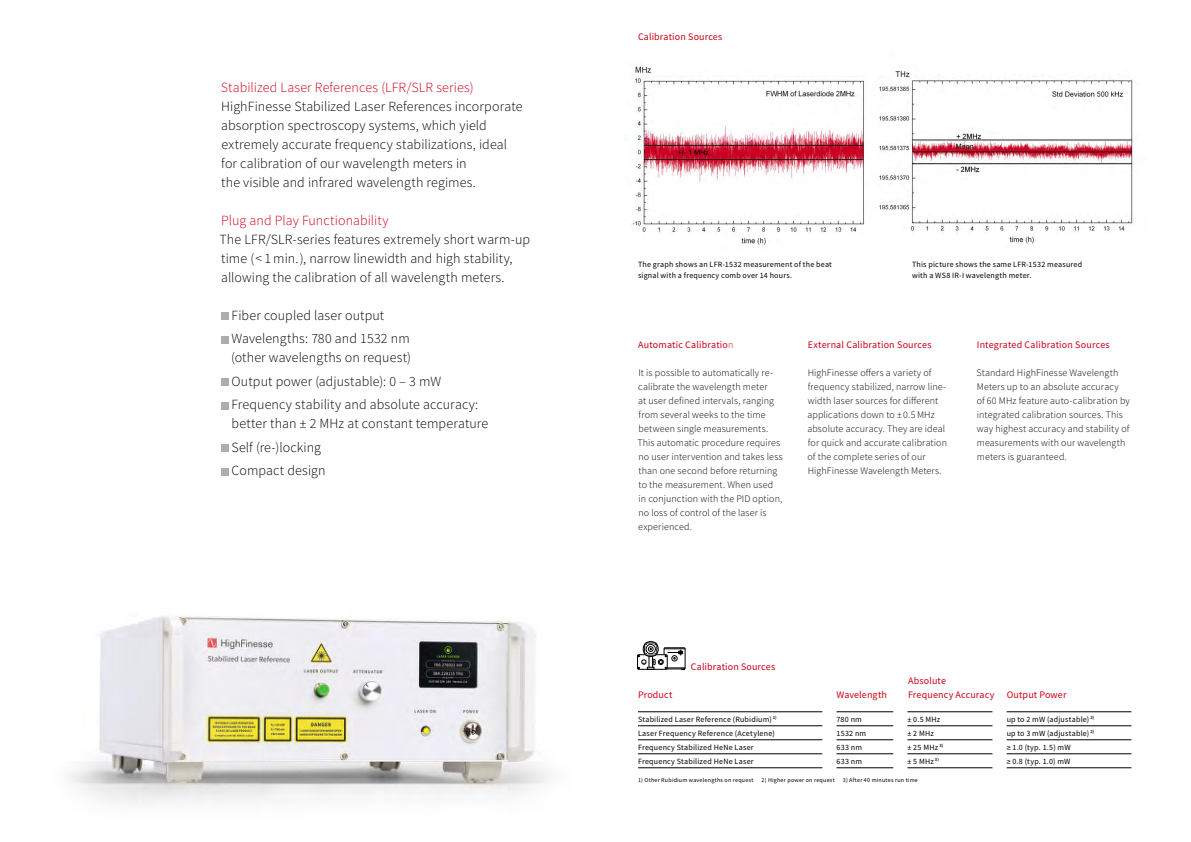
<style>
.page{position:relative;width:1191px;height:842px;background:#fff}
.page>*{position:absolute;margin:0;border:0;box-sizing:border-box;transform-origin:0 0}
.t1{font:300 14px/19px "Source Sans Pro";letter-spacing:.01em;color:#000}
.t2{font:300 14px "Source Sans Pro";letter-spacing:.005em;color:#c90117}
.t3{font:300 10px/14px "Source Sans Pro";letter-spacing:.01em;color:#000}
.t4{font:10px/14px "Source Sans Pro";letter-spacing:.015em;color:#c90117}
.t5{font:8px/14px "Source Sans Pro";letter-spacing:.025em;color:#000}
.t6{font:6px "Source Sans Pro";letter-spacing:.04em;color:#000}
.s1{font-weight:300}
</style>
<div class="page">
<div style="left:221px;top:313px;width:7px;height:7px;background:#a8aeb2"></div>
<div style="left:221px;top:336px;width:7px;height:7px;background:#a8aeb2"></div>
<div style="left:221px;top:379px;width:7px;height:7px;background:#a8aeb2"></div>
<div style="left:221px;top:402px;width:7px;height:7px;background:#a8aeb2"></div>
<div style="left:221px;top:445px;width:7px;height:7px;background:#a8aeb2"></div>
<div style="left:221px;top:468px;width:7px;height:7px;background:#a8aeb2"></div>
<hr style="left:638px;top:712px;width:184px;height:1px;background:#000">
<hr style="left:836px;top:712px;width:57px;height:1px;background:#000">
<hr style="left:907px;top:712px;width:85px;height:1px;background:#000">
<hr style="left:1006px;top:712px;width:125px;height:1px;background:#000">
<hr style="left:638px;top:726px;width:184px;height:1px;background:#000">
<hr style="left:836px;top:726px;width:57px;height:1px;background:#000">
<hr style="left:907px;top:726px;width:85px;height:1px;background:#000">
<hr style="left:1006px;top:726px;width:125px;height:1px;background:#000">
<hr style="left:638px;top:740px;width:184px;height:1px;background:#000">
<hr style="left:836px;top:740px;width:57px;height:1px;background:#000">
<hr style="left:907px;top:740px;width:85px;height:1px;background:#000">
<hr style="left:1006px;top:740px;width:125px;height:1px;background:#000">
<hr style="left:638px;top:754px;width:184px;height:1px;background:#000">
<hr style="left:836px;top:754px;width:57px;height:1px;background:#000">
<hr style="left:907px;top:754px;width:85px;height:1px;background:#000">
<hr style="left:1006px;top:754px;width:125px;height:1px;background:#000">
<hr style="left:638px;top:768px;width:184px;height:1px;background:#000">
<hr style="left:836px;top:768px;width:57px;height:1px;background:#000">
<hr style="left:907px;top:768px;width:85px;height:1px;background:#000">
<hr style="left:1006px;top:768px;width:125px;height:1px;background:#000">
<img style="left:879px;top:71px;width:255px;height:174px">
<img style="left:632px;top:66px;width:233px;height:179px">
<img style="left:68px;top:616px;width:482px;height:187px">
<div style="left:637px;top:654px;width:30px;height:15px;border:1px solid #000"></div>
<svg style="left:638px;top:641px;width:47px;height:29px"></svg>
<h1 class="t2" style="left:221px;top:78px;width:254px">Stabilized Laser References (LFR/SLR series)</h1>
<p class="t1" style="left:221px;top:97px;width:303px">HighFinesse Stabilized Laser References incorporate absorption spectroscopy systems, which yield extremely accurate frequency stabilizations, ideal for calibration of our wavelength meters in<br>the visible and infrared wavelength regimes.</p>
<h1 class="t2" style="left:221px;top:211px;width:169px">Plug and Play Functionability</h1>
<h1 class="t1" style="left:219px;top:230px;width:312px">The LFR/SLR-series features extremely short warm-up time (&lt; 1 min.), narrow linewidth and high stability, allowing the calibration of all wavelength meters.</h1>
<h1 class="t1" style="left:231px;top:303px;width:180px;line-height:23.5px">Fiber coupled laser output<br>Wavelengths: 780 and 1532 nm</h1>
<h1 class="t1" style="left:231px;top:346px;width:249px;line-height:23.5px">(other wavelengths on request)<br>Output power (adjustable): 0 – 3 mW<br>Frequency stability and absolute accuracy:</h1>
<h1 class="t1" style="left:231px;top:412px;width:258px;line-height:23.5px">better than ± 2 MHz at constant temperature<br>Self (re-)locking<br>Compact design</h1>
<p class="t4" style="left:638px;top:29px;width:86px">Calibration Sources</p>
<p class="t5" style="left:638px;top:258px;width:195px;line-height:11px">The graph shows an LFR-1532 measurement of the beat signal with a frequency comb over 14 hours.</p>
<p class="t5" style="left:912px;top:258px;width:172px;line-height:11px">This picture shows the same LFR-1532 measured with a WS8 IR-I wavelength meter.</p>
<p class="t4" style="left:638px;top:337px;width:97px">Automatic Calibratio<span class="s1">n</span></p>
<p class="t3" style="left:637px;top:365px;width:147px">It is possible to automatically re&shy;calibrate the wavelength meter<br>at user defined intervals, ranging from several weeks to the time between single measurements.<br>This automatic procedure requires no user intervention and takes less than one second before returning to the measurement. When used<br>in conjunction with the PID option, no loss of control of the laser is experienced.</p>
<p class="t4" style="left:807px;top:337px;width:125px">External Calibration Sources</p>
<p class="t3" style="left:807px;top:365px;width:141px">HighFinesse offers a variety of frequency stabilized, narrow line&shy;width laser sources for different applications down to ± 0.5 MHz absolute accuracy. They are ideal for quick and accurate calibration of the complete series of our<br>HighFinesse Wavelength Meters.</p>
<p class="t4" style="left:977px;top:337px;width:134px">Integrated Calibration Sources</p>
<p class="t3" style="left:976px;top:365px;width:155px">Standard HighFinesse Wavelength Meters up to an absolute accuracy<br>of 60 MHz feature auto-calibration by integrated calibration sources. This way highest accuracy and stability of measurements with our wavelength meters is guaranteed.</p>
<p class="t4" style="left:691px;top:659px;width:86px">Calibration Sources</p>
<p class="t4" style="left:638px;top:687px;width:36px">Product</p>
<p class="t4" style="left:836px;top:687px;width:52px">Wavelength</p>
<p class="t4" style="left:908px;top:673px;width:160px">Absolute<br>Frequency Accuracy Output Power</p>
<p class="t5" style="left:638px;top:712px;width:140px">Stabilized Laser Reference (Rubidium) <sup>1)<br></sup>Laser Frequency Reference (Acetylene)<br>Frequency Stabilized HeNe Laser Frequency Stabilized HeNe Laser</p>
<p class="t6" style="left:638px;top:776px;width:117px">1) Other Rubidium wavelengths on request</p>
<p class="t6" style="left:761px;top:776px;width:75px">2) Higher power on request</p>
<p class="t6" style="left:843px;top:776px;width:76px">3) After 40 minutes run time</p>
<p class="t5" style="left:836px;top:712px;width:31px">780 nm<br>1532 nm<br>633 nm<br>633 nm</p>
<p class="t5" style="left:907px;top:712px;width:37px">± 0.5 MHz ± 2 MHz<br>± 25 MHz <sup>3) </sup>± 5 MHz <sup>3)</sup></p>
<p class="t5" style="left:1006px;top:712px;width:89px">up to 2 mW (adjustable) <sup>2) </sup>up to 3 mW (adjustable) <sup>2) </sup>≥ 1.0 (typ. 1.5) mW<br>≥ 0.8 (typ. 1.0) mW</p>
</div>
